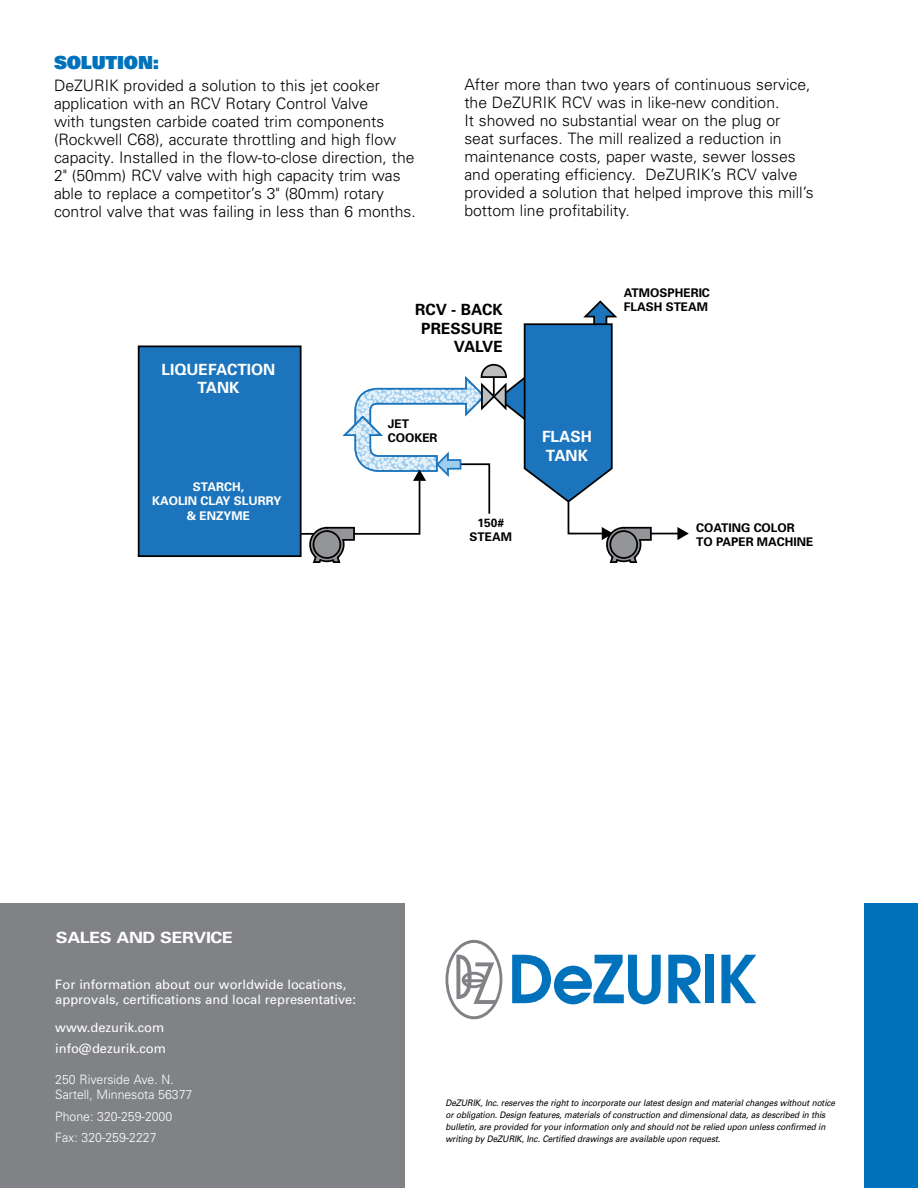
<style>
.page{position:relative;width:918px;height:1188px;background:#fff}
.page>*{position:absolute;margin:0;border:0;box-sizing:border-box;transform-origin:0 0}
.t1{font:900 18px "Univers";letter-spacing:-.01em;color:#0072bc}
.t2{font:300 15.75px/18px "Univers";color:#000}
.t3{font:700 15.45px/18.6px "Univers";color:#fff}
.t4{font:700 15.45px/18.6px "Univers";color:#000;text-align:right}
.t5{font:700 15.45px "Univers";letter-spacing:-.02em;color:#fff;scale:1.15 1}
.t6{font:12.9px/15.5px "Univers";color:#fff}
.t7{font:300 12.9px/15.5px "Univers";color:#fff;scale:.95 1}
.t8{font:700 12px/14.4px "Univers";color:#000}
.t9{font:700 12px/14.4px "Univers";color:#fff;text-align:center}
.t10{font:italic 9px/12px "Univers";letter-spacing:-.01em;color:#000;scale:.92 1}
</style>
<div class="page">
<div style="left:139px;top:346px;width:162px;height:210px;background:#1c75bc"></div>
<div style="left:138px;top:345px;width:164px;height:212px;border:2px solid #000"></div>
<hr style="left:644px;top:533px;width:35px;height:1px;background:#000">
<svg style="left:677px;top:527px;width:12px;height:13px"></svg>
<svg style="left:299px;top:300px;width:354px;height:263px"></svg>
<div style="left:610px;top:531px;width:27px;height:27px;background:#939598;border-radius:50%"></div>
<div style="left:609px;top:530px;width:29px;height:29px;border:2px solid #000;border-radius:50%"></div>
<div style="left:0;top:904px;width:405px;height:284px;background:#808285"></div>
<div style="left:865px;top:904px;width:53px;height:284px;background:#0072bc"></div>
<svg style="left:445px;top:940px;width:57px;height:79px"></svg>
<svg style="left:512px;top:955px;width:149px;height:49px"></svg>
<svg style="left:668px;top:955px;width:33px;height:48px"></svg>
<div style="left:705px;top:955px;width:9px;height:48px;background:#0072bc"></div>
<svg style="left:721px;top:955px;width:35px;height:48px"></svg>
<p class="t1" style="left:54px;top:50px;width:107px">SOLUTION:</p>
<p class="t2" style="left:54px;top:76px;width:363px">DeZURIK provided a solution to this jet cooker application with an RCV Rotary Control Valve<br>with tungsten carbide coated trim components (Rockwell C68), accurate throttling and high flow capacity. Installed in the flow-to-close direction, the 2" (50mm) RCV valve with high capacity trim was able to replace a competitor’s 3" (80mm) rotary control valve that was failing in less than 6 months.</p>
<p class="t2" style="left:464px;top:76px;width:351px">After more than two years of continuous service, the DeZURIK RCV was in like-new condition.<br>It showed no substantial wear on the plug or seat surfaces. The mill realized a reduction in maintenance costs, paper waste, sewer losses and operating efficiency. DeZURIK’s RCV valve provided a solution that helped improve this mill’s bottom line profitability.</p>
<p class="t3" style="left:162px;top:360px;width:115px;text-align:center">LIQUEFACTION<br>TANK</p>
<p class="t9" style="left:152px;top:480px;width:131px">STARCH,<br>KAOLIN CLAY SLURRY &amp; ENZYME</p>
<p class="t4" style="left:415px;top:300px;width:89px">RCV - BACK<br>PRESSURE<br>VALVE</p>
<p class="t8" style="left:388px;top:416px;width:51px">JET<br>COOKER</p>
<p class="t8" style="left:470px;top:515px;width:44px;text-align:center">150#<br>STEAM</p>
<p class="t3" style="left:542px;top:427px;width:51px">FLASH<br>TANK</p>
<p class="t8" style="left:624px;top:285px;width:88px">ATMOSPHERIC<br>FLASH STEAM</p>
<p class="t8" style="left:696px;top:520px;width:119px">COATING COLOR<br>TO PAPER MACHINE</p>
<p class="t5" style="left:56px;top:929px;width:156px">SALES AND SERVICE</p>
<p class="t6" style="left:55px;top:977px;width:302px">For information about our worldwide locations, approvals, certifications and local representative:</p>
<p class="t6" style="left:55px;top:1017px;width:112px;line-height:21.3px">www.dezurik.com info@dezurik.com</p>
<p class="t7" style="left:55px;top:1072px;width:146px">250 Riverside Ave. N.<br>Sartell, Minnesota 56377</p>
<p class="t7" style="left:55px;top:1106px;width:125px;line-height:21.3px">Phone: 320-259-2000<br>Fax: 320-259-2227</p>
<p class="t10" style="left:446px;top:1097px;width:425px">DeZURIK, Inc. reserves the right to incorporate our latest design and material changes without notice or obligation. Design features, materials of construction and dimensional data, as described in this bulletin, are provided for your information only and should not be relied upon unless confirmed in writing by DeZURIK, Inc. Certified drawings are available upon request.</p>
</div>
